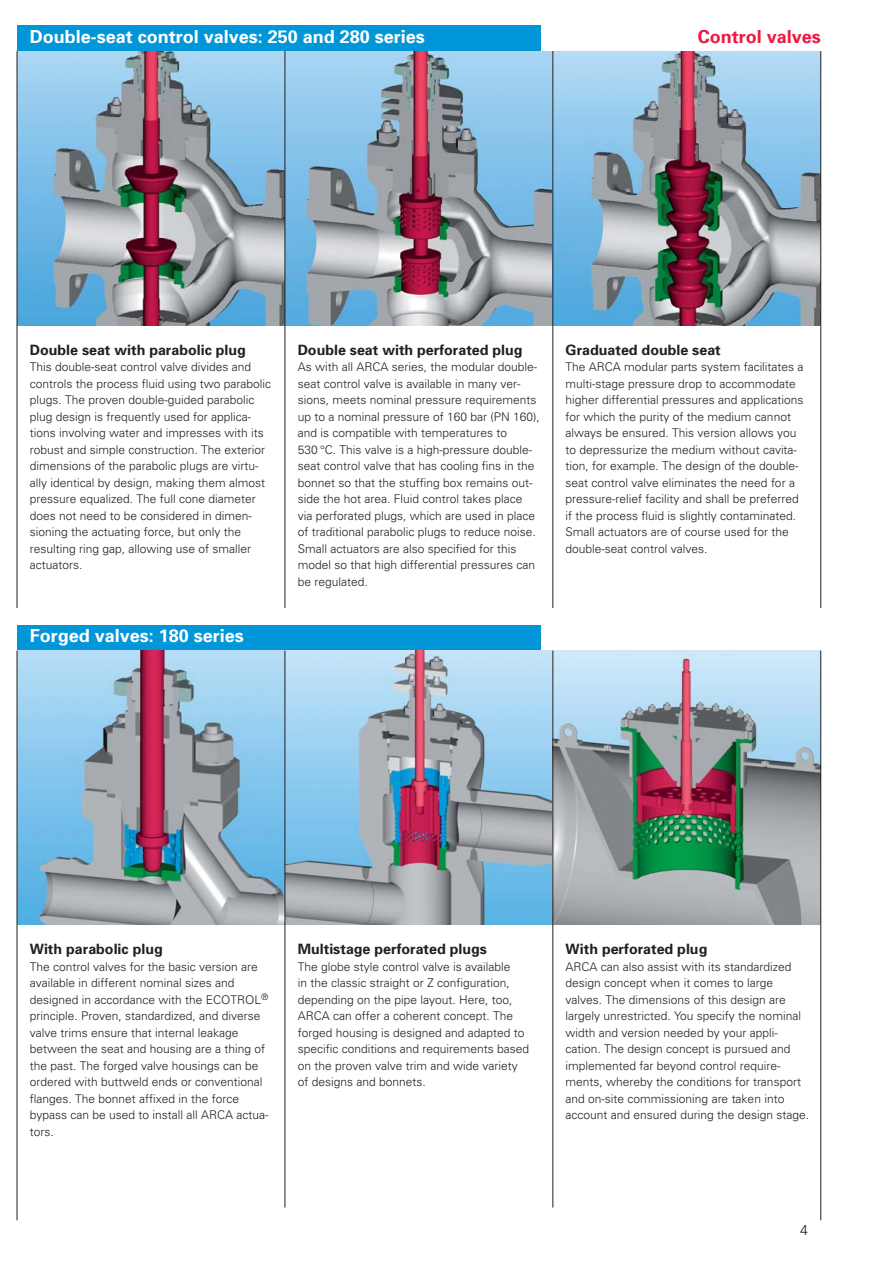
<style>
.page{position:relative;width:893px;height:1263px;background:#fff}
.page>*{position:absolute;margin:0;border:0;box-sizing:border-box;transform-origin:0 0}
.t1{font:700 18px "Univers";color:#fff}
.t2{font:700 18px "Univers";color:#ed1941}
.t3{font:700 14.25px "Univers";color:#231f20}
.t4{font:300 14.25px "Univers";color:#231f20}
.t5{font:300 12px/16.5px "Univers";color:#231f20}
</style>
<div class="page">
<div style="left:17px;top:26px;width:523px;height:25px;background:#0096d7"></div>
<img style="left:286px;top:51px;width:534px;height:274px">
<svg style="left:554px;top:309px;width:266px;height:16px;background:#6b90ae"></svg>
<img style="left:554px;top:292px;width:266px;height:17px">
<svg style="left:554px;top:275px;width:266px;height:17px;background:#758490"></svg>
<svg style="left:554px;top:257px;width:266px;height:18px;background:#858e97"></svg>
<svg style="left:554px;top:240px;width:266px;height:17px;background:#9ea3b0"></svg>
<svg style="left:554px;top:223px;width:266px;height:17px;background:#9fa6b3"></svg>
<svg style="left:554px;top:206px;width:266px;height:17px;background:#808893"></svg>
<svg style="left:554px;top:188px;width:266px;height:17px;background:#7b8693"></svg>
<svg style="left:554px;top:171px;width:266px;height:17px;background:#798595"></svg>
<svg style="left:554px;top:154px;width:266px;height:17px;background:#8699b2"></svg>
<svg style="left:554px;top:136px;width:266px;height:17px;background:#91abc4"></svg>
<svg style="left:554px;top:119px;width:266px;height:17px;background:#92abc4"></svg>
<svg style="left:554px;top:102px;width:266px;height:17px;background:#97b4cc"></svg>
<svg style="left:554px;top:84px;width:266px;height:17px;background:#9fbed7"></svg>
<svg style="left:554px;top:67px;width:266px;height:17px;background:#a7c6df"></svg>
<svg style="left:554px;top:51px;width:266px;height:16px;background:#afc9e2"></svg>
<svg style="left:18px;top:51px;width:267px;height:274px;background:#8ea3b8"></svg>
<div style="left:17px;top:625px;width:523px;height:26px;background:#0096d7"></div>
<img style="left:286px;top:651px;width:267px;height:274px">
<svg style="left:554px;top:909px;width:266px;height:16px;background:#9b9ea3"></svg>
<svg style="left:554px;top:892px;width:266px;height:17px;background:#a6aaae"></svg>
<svg style="left:554px;top:874px;width:266px;height:18px;background:#a3abac"></svg>
<svg style="left:554px;top:857px;width:266px;height:17px;background:#63957d"></svg>
<svg style="left:554px;top:840px;width:266px;height:17px;background:#69a186"></svg>
<svg style="left:554px;top:822px;width:266px;height:18px;background:#739c88"></svg>
<img style="left:554px;top:805px;width:266px;height:17px">
<svg style="left:554px;top:788px;width:266px;height:17px;background:#8d6372"></svg>
<svg style="left:554px;top:770px;width:266px;height:18px;background:#876772"></svg>
<svg style="left:554px;top:753px;width:266px;height:17px;background:#778d89"></svg>
<svg style="left:554px;top:736px;width:266px;height:17px;background:#91a8ae"></svg>
<svg style="left:554px;top:718px;width:266px;height:18px;background:#9aaebc"></svg>
<svg style="left:554px;top:701px;width:266px;height:17px;background:#a6bdd1"></svg>
<div style="left:553px;top:684px;width:268px;height:17px;background:#bee1f6"></div>
<div style="left:553px;top:666px;width:268px;height:18px;background:#c4e4f8"></div>
<div style="left:553px;top:651px;width:268px;height:15px;background:#cce8f9"></div>
<svg style="left:18px;top:651px;width:267px;height:274px;background:#94abc2"></svg>
<hr style="left:285px;top:51px;width:1px;height:557px;background:#231f20">
<hr style="left:553px;top:51px;width:1px;height:557px;background:#231f20">
<hr style="left:285px;top:651px;width:1px;height:557px;background:#231f20">
<hr style="left:553px;top:651px;width:1px;height:557px;background:#231f20">
<hr style="left:17px;top:51px;width:1px;height:557px;background:#231f20">
<hr style="left:17px;top:651px;width:1px;height:569px;background:#231f20">
<hr style="left:820px;top:51px;width:1px;height:557px;background:#231f20">
<hr style="left:820px;top:651px;width:1px;height:569px;background:#231f20">
<h1 class="t1" style="left:30px;top:30px;width:397px">Double-seat control valves: 250 and 280 series</h1>
<h1 class="t2" style="left:698px;top:30px;width:125px">Control valves</h1>
<p class="t3" style="left:30px;top:344px;width:218px">Double seat with parabolic plug</p>
<p class="t5" style="left:30px;top:360px;width:243px">This double-seat control valve divides and controls the process fluid using two parabolic plugs. The proven double-guided parabolic plug design is frequently used for applica&shy;tions involving water and impresses with its robust and simple construction. The exterior dimensions of the parabolic plugs are virtu&shy;ally identical by design, making them almost pressure equalized. The full cone diameter does not need to be considered in dimen&shy;sioning the actuating force, but only the resulting ring gap, allowing use of smaller actuators.</p>
<h1 class="t1" style="left:30px;top:629px;width:216px">Forged valves: 180 series</h1>
<p class="t3" style="left:298px;top:344px;width:226px">Double seat with perforated plug</p>
<p class="t5" style="left:298px;top:360px;width:244px">As with all ARCA series, the modular double&shy;seat control valve is available in many ver&shy;sions, meets nominal pressure requirements up to a nominal pressure of 160 bar (PN 160), and is compatible with temperatures to<br>530 °C. This valve is a high-pressure double&shy;seat control valve that has cooling fins in the bonnet so that the stuffing box remains out&shy;side the hot area. Fluid control takes place via perforated plugs, which are used in place of traditional parabolic plugs to reduce noise.<br>Small actuators are also specified for this model so that high differential pressures can be regulated.</p>
<p class="t3" style="left:566px;top:344px;width:157px">Graduated double seat</p>
<p class="t5" style="left:566px;top:360px;width:240px">The ARCA modular parts system facilitates a multi-stage pressure drop to accommodate higher differential pressures and applications for which the purity of the medium cannot always be ensured. This version allows you to depressurize the medium without cavita&shy;tion, for example. The design of the double&shy;seat control valve eliminates the need for a pressure-relief facility and shall be preferred if the process fluid is slightly contaminated.<br>Small actuators are of course used for the double-seat control valves.</p>
<p class="t3" style="left:30px;top:944px;width:134px">With parabolic plug</p>
<p class="t5" style="left:30px;top:959px;width:240px">The control valves for the basic version are available in different nominal sizes and designed in accordance with the ECOTROL<sup>® </sup>principle. Proven, standardized, and diverse valve trims ensure that internal leakage between the seat and housing are a thing of the past. The forged valve housings can be ordered with buttweld ends or conventional flanges. The bonnet affixed in the force bypass can be used to install all ARCA actua&shy;tors.</p>
<p class="t3" style="left:298px;top:944px;width:191px">Multistage perforated plugs</p>
<p class="t5" style="left:298px;top:959px;width:233px">The globe style control valve is available<br>in the classic straight or Z configuration, depending on the pipe layout. Here, too, ARCA can offer a coherent concept. The forged housing is designed and adapted to specific conditions and requirements based on the proven valve trim and wide variety of designs and bonnets.</p>
<p class="t3" style="left:566px;top:944px;width:143px">With perforated plug</p>
<p class="t5" style="left:566px;top:959px;width:245px">ARCA can also assist with its standardized design concept when it comes to large valves. The dimensions of this design are largely unrestricted. You specify the nominal width and version needed by your appli&shy;cation. The design concept is pursued and implemented far beyond control require&shy;ments, whereby the conditions for transport and on-site commissioning are taken into account and ensured during the design stage.</p>
<p class="t4" style="left:800px;top:1225px;width:9px">4</p>
</div>
